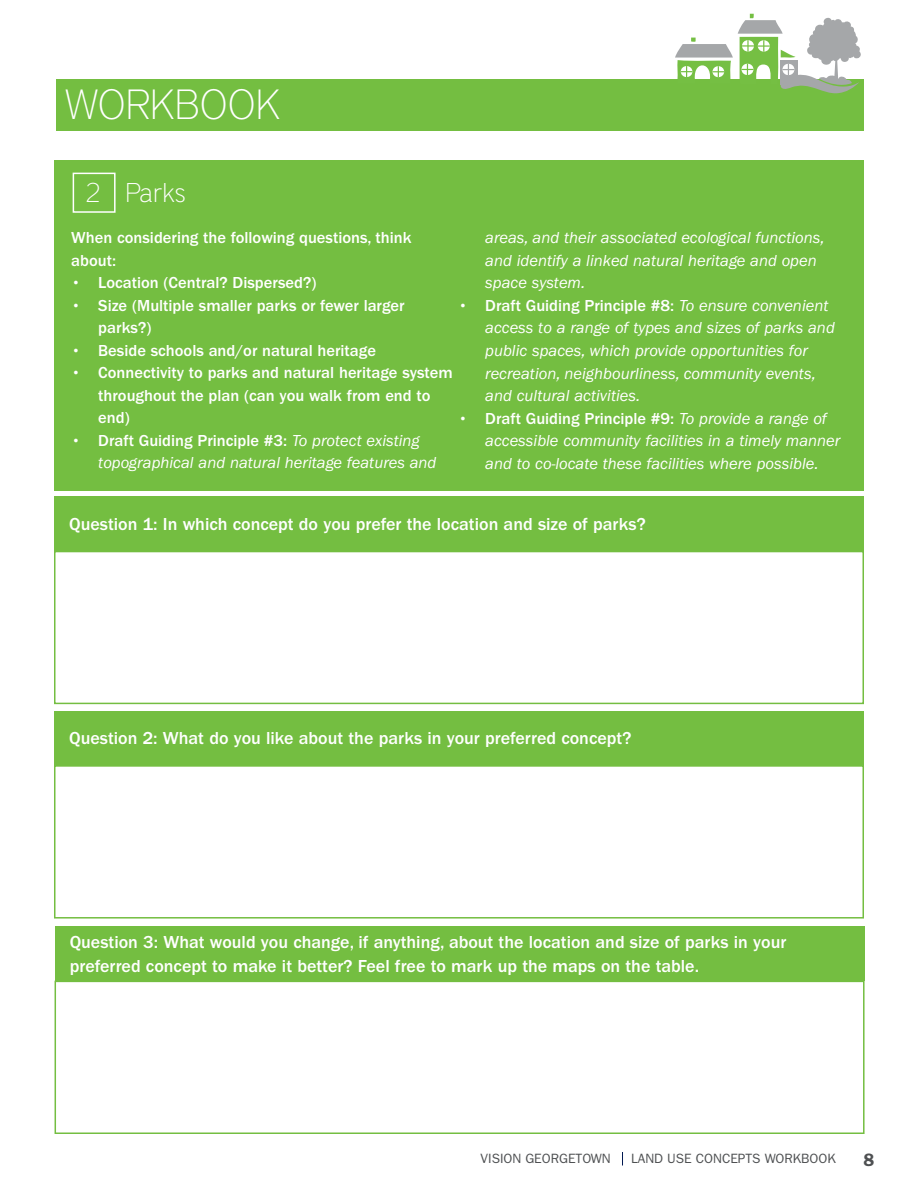
<style>
.page{position:relative;width:918px;height:1188px;background:#fff}
.page>*{position:absolute;margin:0;border:0;box-sizing:border-box;transform-origin:0 0}
.t1{font:100 42px "District";color:#fff}
.t2{font:100 27px "District";letter-spacing:-.015em;color:#fff}
.t3{font:500 18px/24px "ITC Franklin Gothic Std";color:#fff}
.t4{font:600 18px "ITC Franklin Gothic Std";color:#4e5052}
.t5{font:italic 16.5px/22.5px "ITC Franklin Gothic Std";color:#fff}
.t6{font:500 16.5px/22.5px "ITC Franklin Gothic Std";color:#fff}
.t7{font:13.5px "ITC Franklin Gothic Std";color:#4e5052}
.s1{font-weight:500;font-style:normal}
</style>
<div class="page">
<svg style="left:622px;top:1152px;width:1px;height:14px"></svg>
<div style="left:56px;top:79px;width:808px;height:52px;background:#74be41"></div>
<svg style="left:675px;top:14px;width:186px;height:79px"></svg>
<div style="left:54px;top:160px;width:810px;height:330px;background:#74be41"></div>
<div style="left:73px;top:173px;width:43px;height:40px;border:2px solid #fff"></div>
<div style="left:54px;top:497px;width:810px;height:54px;background:#74be41"></div>
<div style="left:54px;top:711px;width:810px;height:54px;background:#74be41"></div>
<div style="left:55px;top:927px;width:810px;height:54px;background:#74be41"></div>
<div style="left:54px;top:551px;width:810px;height:153px;border:2px solid #74be41"></div>
<div style="left:54px;top:765px;width:810px;height:154px;border:2px solid #74be41"></div>
<div style="left:55px;top:981px;width:810px;height:153px;border:2px solid #74be41"></div>
<p class="t1" style="left:64px;top:79px;width:218px">WORKBOOK</p>
<p class="t2" style="left:86px;top:177px;width:17px">2</p>
<p class="t2" style="left:125px;top:177px;width:62px">Parks</p>
<p class="t6" style="left:71px;top:227px;width:342px">When considering the following questions, think about:</p>
<p class="t6" style="left:71px;top:272px;width:247px">• Location (Central? Dispersed?)</p>
<p class="t6" style="left:98px;top:294px;width:308px;text-indent:-27px">• Size (Multiple smaller parks or fewer larger parks?)</p>
<p class="t6" style="left:71px;top:339px;width:306px">• Beside schools and/or natural heritage</p>
<p class="t6" style="left:98px;top:362px;width:356px;text-indent:-27px">• Connectivity to parks and natural heritage system throughout the plan (can you walk from end to end)</p>
<p class="t5" style="left:98px;top:429px;width:340px;text-indent:-27px"><span class="s1">• Draft Guiding Principle #3:</span> To protect existing topographical and natural heritage features and</p>
<p class="t5" style="left:485px;top:227px;width:341px">areas, and their associated ecological functions, and identify a linked natural heritage and open space system.</p>
<p class="t5" style="left:485px;top:294px;width:351px;text-indent:-27px"><span class="s1">• Draft Guiding Principle #8:</span> To ensure convenient access to a range of types and sizes of parks and public spaces, which provide opportunities for recreation, neighbourliness, community events, and cultural activities.</p>
<p class="t5" style="left:485px;top:407px;width:357px;text-indent:-27px"><span class="s1">• Draft Guiding Principle #9:</span> To provide a range of accessible community facilities in a timely manner and to co-locate these facilities where possible.</p>
<p class="t3" style="left:69px;top:512px;width:578px">Question 1: In which concept do you prefer the location and size of parks?</p>
<p class="t3" style="left:69px;top:727px;width:564px">Question 2: What do you like about the parks in your preferred concept?</p>
<p class="t3" style="left:70px;top:930px;width:718px">Question 3: What would you change, if anything, about the location and size of parks in your preferred concept to make it better? Feel free to mark up the maps on the table.</p>
<p class="t7" style="left:481px;top:1150px;width:132px">VISION GEORGETOWN</p>
<p class="t7" style="left:631px;top:1150px;width:206px">LAND USE CONCEPTS WORKBOOK</p>
<p class="t4" style="left:863px;top:1149px;width:12px">8</p>
</div>
